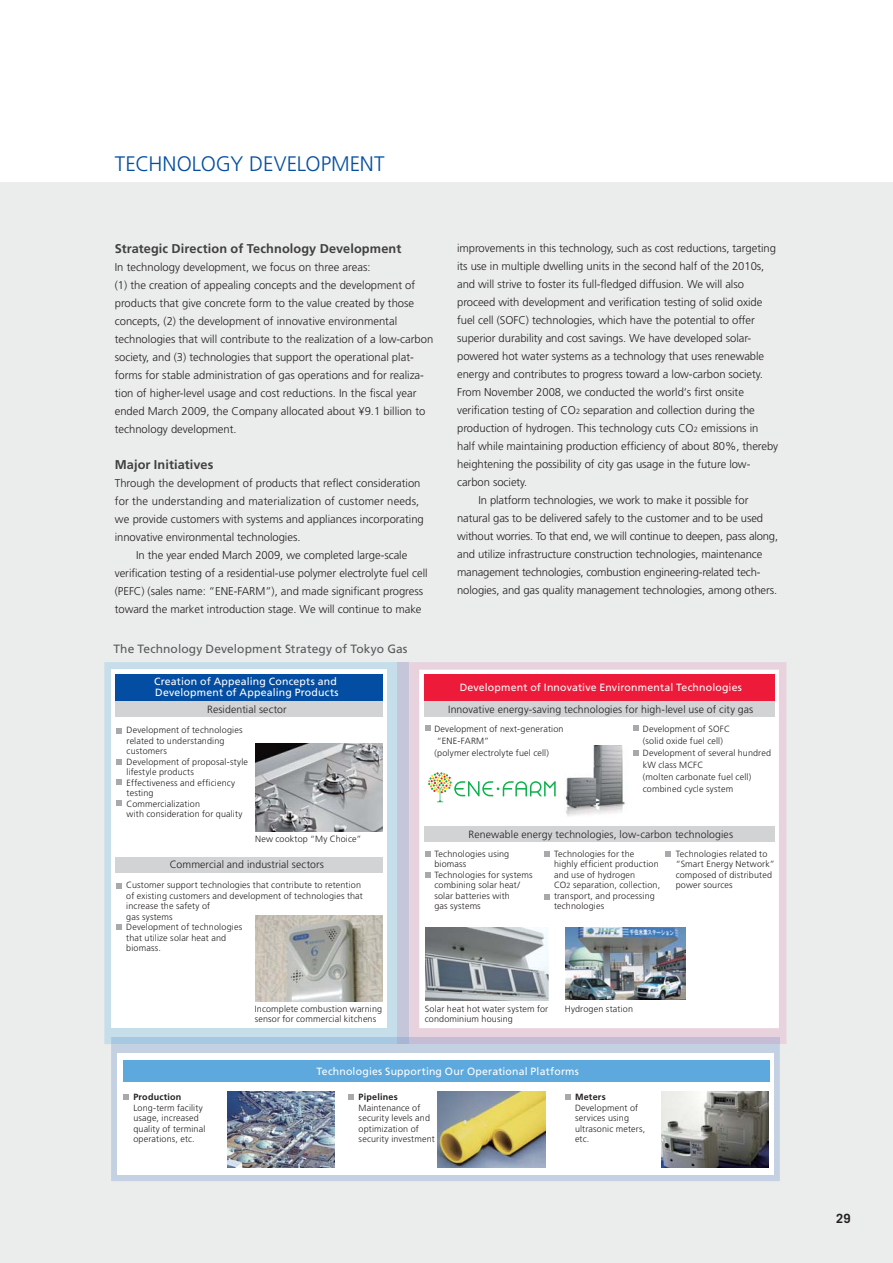
<style>
.page{position:relative;width:893px;height:1263px;background:#fff}
.page>*{position:absolute;margin:0;border:0;box-sizing:border-box;transform-origin:0 0}
.t1{font:300 21px "Frutiger";letter-spacing:-.005em;color:#034ea2}
.t2{font:700 12.75px "Frutiger";letter-spacing:.005em;color:#404041}
.t3{font:700 12.75px "Trade Gothic";color:#231f20}
.t4{font:12px "Frutiger";letter-spacing:.005em;color:#58595b}
.t5{font:300 11.25px/18px "Frutiger";letter-spacing:-.005em;color:#231f20}
.t6{font:300 10.5px "Frutiger";letter-spacing:.015em;color:#231f20}
.t7{font:10.5px/11.2px "Frutiger";letter-spacing:.015em;color:#fff}
.t8{font:300 9px/10.5px "Frutiger";letter-spacing:.015em;color:#231f20}
.t9{font:700 9px "Frutiger";letter-spacing:.025em;color:#231f20}
.s1{font-size:7.5px}
</style>
<div class="page">
<div style="left:0;top:183px;width:893px;height:1080px;background:#ebecec"></div>
<div style="left:111px;top:1044px;width:669px;height:137px;background:#c4d1e2"></div>
<svg style="left:104px;top:662px;width:293px;height:382px;background:#c8dfea"></svg>
<div style="left:111px;top:1037px;width:286px;height:7px;background:#a7c8e1"></div>
<div style="left:409px;top:662px;width:377px;height:382px;background:#e8d2dd"></div>
<div style="left:409px;top:1037px;width:371px;height:7px;background:#c4bdd5"></div>
<div style="left:397px;top:662px;width:12px;height:375px;background:#c6c6db"></div>
<div style="left:397px;top:1037px;width:12px;height:7px;background:#a9b5d4"></div>
<div style="left:112px;top:670px;width:275px;height:358px;background:#fff"></div>
<div style="left:117px;top:1053px;width:657px;height:121px;background:#fff"></div>
<div style="left:419px;top:670px;width:360px;height:358px;background:#fff"></div>
<div style="left:424px;top:674px;width:351px;height:27px;background:#ed1a3a"></div>
<div style="left:116px;top:674px;width:267px;height:27px;background:#034ea2"></div>
<div style="left:424px;top:701px;width:351px;height:15px;background:#d1d3d4"></div>
<div style="left:116px;top:701px;width:267px;height:15px;background:#d1d3d4"></div>
<div style="left:116px;top:857px;width:267px;height:15px;background:#d1d3d4"></div>
<div style="left:123px;top:1061px;width:646px;height:21px;background:#5da9dd"></div>
<img style="left:565px;top:745px;width:60px;height:72px">
<div style="left:424px;top:826px;width:351px;height:16px;background:#d1d3d4"></div>
<img style="left:255px;top:743px;width:127px;height:89px">
<img style="left:255px;top:916px;width:127px;height:85px">
<img style="left:438px;top:1092px;width:107px;height:76px">
<img style="left:425px;top:928px;width:123px;height:72px">
<svg style="left:425px;top:725px;width:6px;height:6px"></svg>
<svg style="left:633px;top:726px;width:5px;height:5px"></svg>
<svg style="left:633px;top:750px;width:5px;height:6px"></svg>
<svg style="left:425px;top:851px;width:6px;height:6px"></svg>
<svg style="left:425px;top:872px;width:6px;height:6px"></svg>
<svg style="left:544px;top:851px;width:5px;height:6px"></svg>
<svg style="left:544px;top:894px;width:5px;height:5px"></svg>
<svg style="left:666px;top:851px;width:5px;height:6px"></svg>
<svg style="left:116px;top:728px;width:6px;height:5px"></svg>
<svg style="left:116px;top:759px;width:6px;height:6px"></svg>
<svg style="left:116px;top:780px;width:6px;height:5px"></svg>
<svg style="left:116px;top:801px;width:6px;height:5px"></svg>
<svg style="left:116px;top:883px;width:6px;height:5px"></svg>
<svg style="left:116px;top:925px;width:6px;height:5px"></svg>
<img style="left:227px;top:1092px;width:107px;height:76px">
<img style="left:661px;top:1092px;width:108px;height:76px">
<svg style="left:123px;top:1094px;width:6px;height:6px"></svg>
<svg style="left:349px;top:1094px;width:5px;height:6px"></svg>
<svg style="left:565px;top:1094px;width:6px;height:6px"></svg>
<svg style="left:428px;top:772px;width:128px;height:30px"></svg>
<img style="left:565px;top:928px;width:121px;height:72px">
<h1 class="t1" style="left:115px;top:155px;width:271px">TECHNOLOGY DEVELOPMENT</h1>
<p class="t2" style="left:115px;top:244px;width:288px">Strategic Direction of Technology Development</p>
<p class="t5" style="left:115px;top:259px;width:320px">In technology development, we focus on three areas:<br>(1) the creation of appealing concepts and the development of products that give concrete form to the value created by those concepts, (2) the development of innovative environmental technologies that will contribute to the realization of a low-carbon society, and (3) technologies that support the operational plat&shy;forms for stable administration of gas operations and for realiza&shy;tion of higher-level usage and cost reductions. In the fiscal year ended March 2009, the Company allocated about ¥9.1 billion to technology development.</p>
<p class="t2" style="left:115px;top:460px;width:100px">Major Initiatives</p>
<p class="t5" style="left:115px;top:475px;width:311px">Through the development of products that reflect consideration for the understanding and materialization of customer needs, we provide customers with systems and appliances incorporating innovative environmental technologies.</p>
<p class="t5" style="left:115px;top:547px;width:314px;text-align:center">In the year ended March 2009, we completed large-scale verification testing of a residential-use polymer electrolyte fuel cell (PEFC) (sales name: “ENE-FARM”), and made significant progress toward the market introduction stage. We will continue to make</p>
<p class="t4" style="left:113px;top:644px;width:296px">The Technology Development Strategy of Tokyo Gas</p>
<p class="t5" style="left:457px;top:240px;width:320px">improvements in this technology, such as cost reductions, targeting</p>
<p class="t5" style="left:457px;top:258px;width:309px">its use in multiple dwelling units in the second half of the 2010s,</p>
<p class="t5" style="left:457px;top:276px;width:288px">and will strive to foster its full-fledged diffusion. We will also</p>
<p class="t5" style="left:457px;top:294px;width:307px">proceed with development and verification testing of solid oxide</p>
<p class="t5" style="left:457px;top:312px;width:299px">fuel cell (SOFC) technologies, which have the potential to offer</p>
<p class="t5" style="left:457px;top:330px;width:296px">superior durability and cost savings. We have developed solar-</p>
<p class="t5" style="left:457px;top:348px;width:309px">powered hot water systems as a technology that uses renewable</p>
<p class="t5" style="left:457px;top:366px;width:307px">energy and contributes to progress toward a low-carbon society.</p>
<p class="t5" style="left:457px;top:384px;width:288px">From November 2008, we conducted the world‘s first onsite</p>
<p class="t5" style="left:457px;top:402px;width:299px">verification testing of CO<span class="s1">2</span> separation and collection during the</p>
<p class="t5" style="left:457px;top:420px;width:303px">production of hydrogen. This technology cuts CO<span class="s1">2</span> emissions in</p>
<p class="t5" style="left:457px;top:438px;width:323px">half while maintaining production efficiency of about 80%, thereby</p>
<p class="t5" style="left:457px;top:456px;width:295px">heightening the possibility of city gas usage in the future low-</p>
<p class="t5" style="left:457px;top:474px;width:72px">carbon society.</p>
<p class="t5" style="left:478px;top:492px;width:272px">In platform technologies, we work to make it possible for</p>
<p class="t5" style="left:457px;top:510px;width:307px">natural gas to be delivered safely to the customer and to be used</p>
<p class="t5" style="left:457px;top:528px;width:322px">without worries. To that end, we will continue to deepen, pass along,</p>
<p class="t5" style="left:457px;top:546px;width:307px">and utilize infrastructure construction technologies, maintenance</p>
<p class="t5" style="left:457px;top:564px;width:305px">management technologies, combustion engineering-related tech-</p>
<p class="t5" style="left:457px;top:582px;width:322px">nologies, and gas quality management technologies, among others.</p>
<p class="t7" style="left:154px;top:676px;width:186px">Creation of Appealing Concepts and<br>Development of Appealing Products</p>
<p class="t7" style="left:460px;top:683px;width:284px">Development of Innovative Environmental Technologies</p>
<p class="t6" style="left:207px;top:705px;width:81px">Residential sector</p>
<p class="t6" style="left:448px;top:705px;width:307px">Innovative energy-saving technologies for high-level use of city gas</p>
<p class="t8" style="left:127px;top:725px;width:123px">Development of technologies related to understanding customers<br>Development of proposal-style lifestyle products<br>Effectiveness and efficiency testing<br>Commercialization<br>with consideration for quality</p>
<p class="t8" style="left:255px;top:834px;width:108px">New cooktop “My Choice”</p>
<p class="t8" style="left:434px;top:724px;width:131px;line-height:12px">Development of next-generation “ENE-FARM”<br>(polymer electrolyte fuel cell)</p>
<p class="t8" style="left:643px;top:724px;width:130px;line-height:12px">Development of SOFC<br>(solid oxide fuel cell)<br>Development of several hundred kW class MCFC<br>(molten carbonate fuel cell) combined cycle system</p>
<p class="t6" style="left:468px;top:830px;width:266px">Renewable energy technologies, low-carbon technologies</p>
<p class="t6" style="left:170px;top:860px;width:156px">Commercial and industrial sectors</p>
<p class="t8" style="left:434px;top:849px;width:100px">Technologies using biomass<br>Technologies for systems combining solar heat/ solar batteries with<br>gas systems</p>
<p class="t8" style="left:126px;top:881px;width:238px">Customer support technologies that contribute to retention of existing customers and development of technologies that increase the safety of<br>gas systems<br>Development of technologies<br>that utilize solar heat and<br>biomass.</p>
<p class="t8" style="left:554px;top:849px;width:108px">Technologies for the highly efficient production and use of hydrogen<br>CO<span class="s1">2</span> separation, collection, transport, and processing technologies</p>
<p class="t8" style="left:676px;top:849px;width:101px">Technologies related to “Smart Energy Network” composed of distributed power sources</p>
<p class="t9" style="left:133px;top:1093px;width:49px">Production</p>
<p class="t8" style="left:133px;top:1103px;width:73px">Long-term facility usage, increased quality of terminal operations, etc.</p>
<p class="t8" style="left:255px;top:1004px;width:129px">Incomplete combustion warning sensor for commercial kitchens</p>
<p class="t8" style="left:425px;top:1004px;width:125px">Solar heat hot water system for condominium housing</p>
<p class="t8" style="left:565px;top:1004px;width:70px">Hydrogen station</p>
<p class="t7" style="left:316px;top:1066px;width:264px">Technologies Supporting Our Operational Platforms</p>
<p class="t9" style="left:359px;top:1093px;width:41px">Pipelines</p>
<p class="t8" style="left:359px;top:1103px;width:78px">Maintenance of security levels and optimization of security investment</p>
<p class="t9" style="left:575px;top:1093px;width:32px">Meters</p>
<p class="t8" style="left:575px;top:1103px;width:72px">Development of services using ultrasonic meters, etc.</p>
<p class="t3" style="left:836px;top:1214px;width:16px">29</p>
</div>
